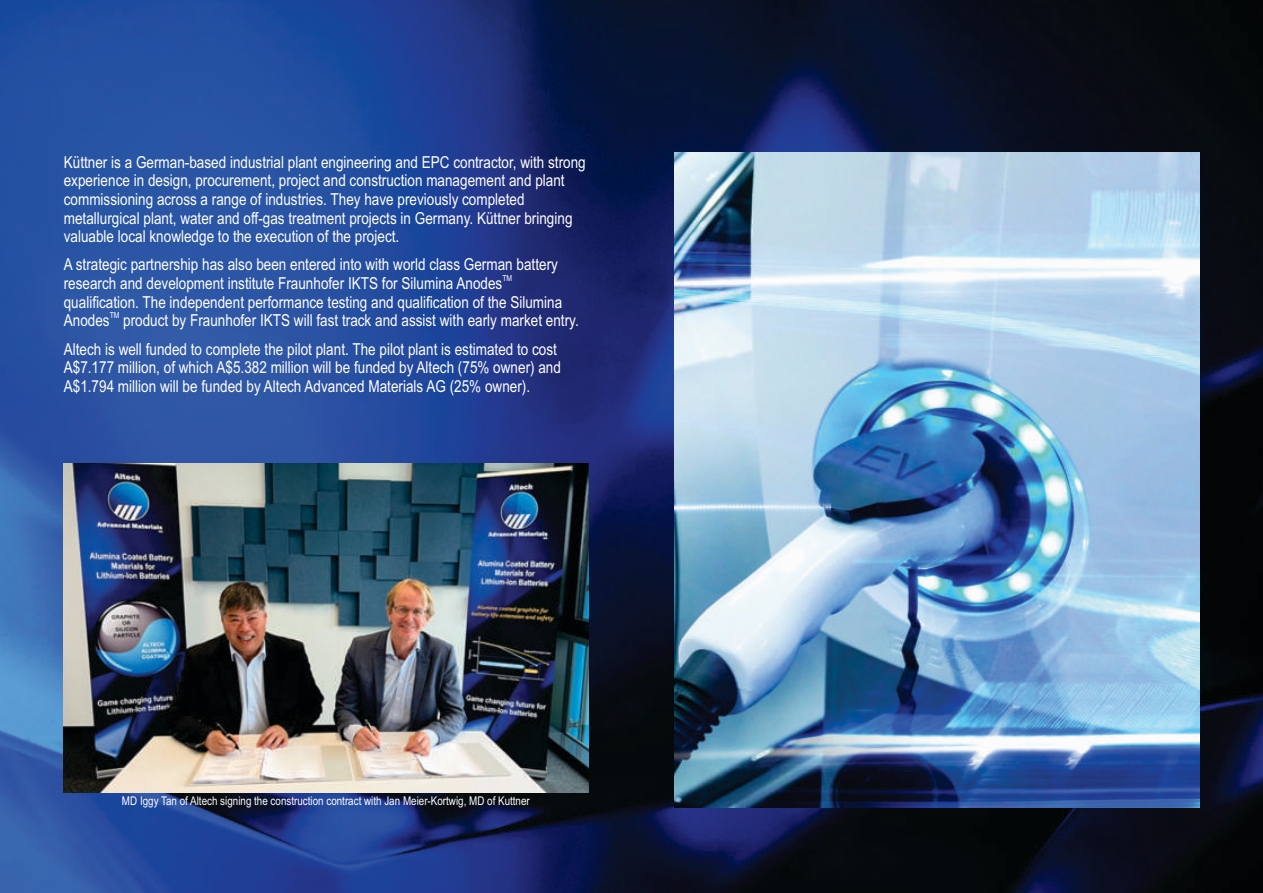
<style>
.page{position:relative;width:1263px;height:893px;background:#fff}
.page>*{position:absolute;margin:0;border:0;box-sizing:border-box;transform-origin:0 0}
.t1{font:16.5px/18.8px "Arial Narrow";color:#fff}
.t2{font:12px "Arial Narrow";color:#fff}
.t3{font:8.25px "Arial Narrow";color:#fff}
</style>
<div class="page">
<img style="left:0;top:0;width:1263px;height:893px">
<img style="left:64px;top:463px;width:525px;height:329px">
<img style="left:674px;top:152px;width:525px;height:656px">
<p class="t1" style="left:64px;top:154px;width:523px">Küttner is a German-based industrial plant engineering and EPC contractor, with strong experience in design, procurement, project and construction management and plant commissioning across a range of industries. They have previously completed metallurgical plant, water and off-gas treatment projects in Germany. Küttner bringing valuable local knowledge to the execution of the project.</p>
<p class="t1" style="left:64px;top:257px;width:496px">A strategic partnership has also been entered into with world class German battery</p>
<p class="t3" style="left:502px;top:275px;width:11px">TM</p>
<p class="t1" style="left:64px;top:275px;width:500px">research and development institute Fraunhofer IKTS for Silumina Anodes qualification. The independent performance testing and qualification of the Silumina</p>
<p class="t3" style="left:110px;top:312px;width:11px">TM</p>
<p class="t1" style="left:64px;top:308px;width:516px;line-height:28px">Anodes product by Fraunhofer IKTS will fast track and assist with early market entry.<br>Altech is well funded to complete the pilot plant. The pilot plant is estimated to cost</p>
<p class="t1" style="left:64px;top:360px;width:499px">A$7.177 million, of which A$5.382 million will be funded by Altech (75% owner) and<br>A$1.794 million will be funded by Altech Advanced Materials AG (25% owner).</p>
<p class="t2" style="left:122px;top:797px;width:409px">MD Iggy Tan of Altech signing the construction contract with Jan Meier-Kortwig, MD of Kuttner</p>
</div>
